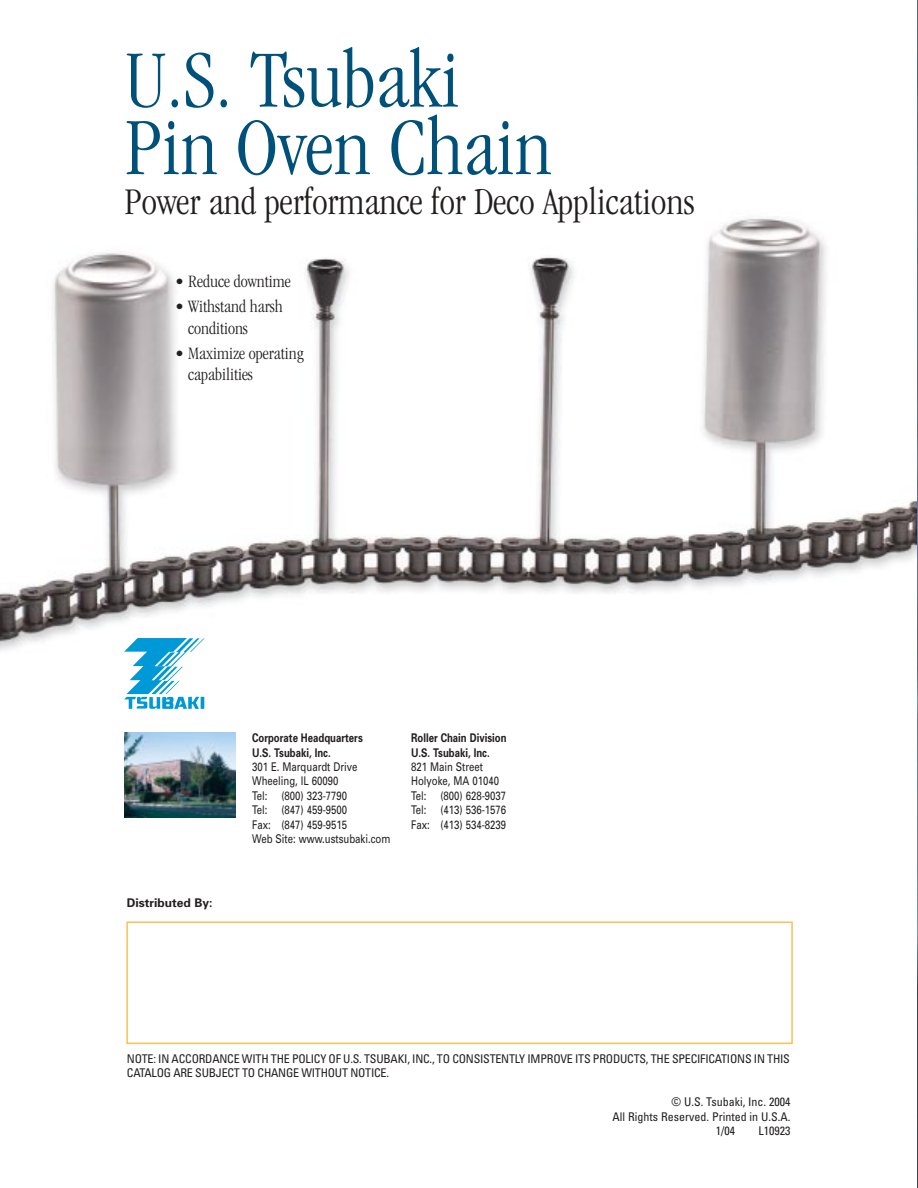
<style>
.page{position:relative;width:918px;height:1188px;background:#fff}
.page>*{position:absolute;margin:0;border:0;box-sizing:border-box;transform-origin:0 0}
.t1{font:300 condensed 84px/67.5px "Garamond";color:#005179}
.t2{font:300 condensed 39px "Garamond";color:#231f1f}
.t3{font:300 condensed 18px/21.6px "Garamond";color:#231f1f}
.t4{font:12px/14.4px "Univers";color:#231f1f;scale:.8 1}
.t5{font:condensed 12px/14.4px "Univers";letter-spacing:-.02em;color:#231f1f}
.t6{font:700 12px/14.4px "Univers";color:#231f1f;scale:.8 1}
.t7{font:condensed 12px "Univers";color:#231f1f}
.t8{font:700 12px "Univers";color:#231f1f}
</style>
<div class="page">
<img style="left:0;top:218px;width:917px;height:433px">
<img style="left:917px;top:0;width:1px;height:1188px">
<svg style="left:124px;top:638px;width:80px;height:71px"></svg>
<div style="left:126px;top:921px;width:667px;height:123px;border:2px solid #fec056"></div>
<img style="left:124px;top:732px;width:112px;height:85px">
<h1 class="t1" style="left:125px;top:52px;width:429px">U.S. Tsubaki<br>Pin Oven Chain</h1>
<h2 class="t2" style="left:125px;top:187px;width:571px">Power and performance for Deco Applications</h2>
<h3 class="t3" style="left:175px;top:272px;width:117px">• Reduce downtime</h3>
<h3 class="t3" style="left:188px;top:297px;width:96px;text-indent:-13px">• Withstand harsh conditions</h3>
<h3 class="t3" style="left:188px;top:343px;width:117px;text-indent:-13px">• Maximize operating capabilities</h3>
<p class="t8" style="left:127px;top:898px;width:87px">Distributed By:</p>
<p class="t6" style="left:252px;top:732px;width:140px">Corporate Headquarters<br>U.S. Tsubaki, Inc.</p>
<p class="t4" style="left:252px;top:761px;width:174px">301 E. Marquardt Drive<br>Wheeling, IL 60090<br>Tel: (800) 323-7790<br>Tel: (847) 459-9500<br>Fax: (847) 459-9515<br>Web Site: www.ustsubaki.com</p>
<p class="t6" style="left:411px;top:732px;width:121px">Roller Chain Division<br>U.S. Tsubaki, Inc.</p>
<p class="t4" style="left:411px;top:761px;width:120px">821 Main Street<br>Holyoke, MA 01040<br>Tel: (800) 628-9037<br>Tel: (413) 536-1576<br>Fax: (413) 534-8239</p>
<p class="t5" style="left:127px;top:1053px;width:665px">NOTE: IN ACCORDANCE WITH THE POLICY OF U.S. TSUBAKI, INC., TO CONSISTENTLY IMPROVE ITS PRODUCTS, THE SPECIFICATIONS IN THIS<br>CATALOG ARE SUBJECT TO CHANGE WITHOUT NOTICE.</p>
<p class="t7" style="left:671px;top:1097px;width:121px">© U.S. Tsubaki, Inc. 2004</p>
<p class="t7" style="left:613px;top:1112px;width:179px">All Rights Reserved. Printed in U.S.A.</p>
<p class="t5" style="left:716px;top:1125px;width:21px">1/04</p>
<p class="t5" style="left:759px;top:1125px;width:33px">L10923</p>
</div>
